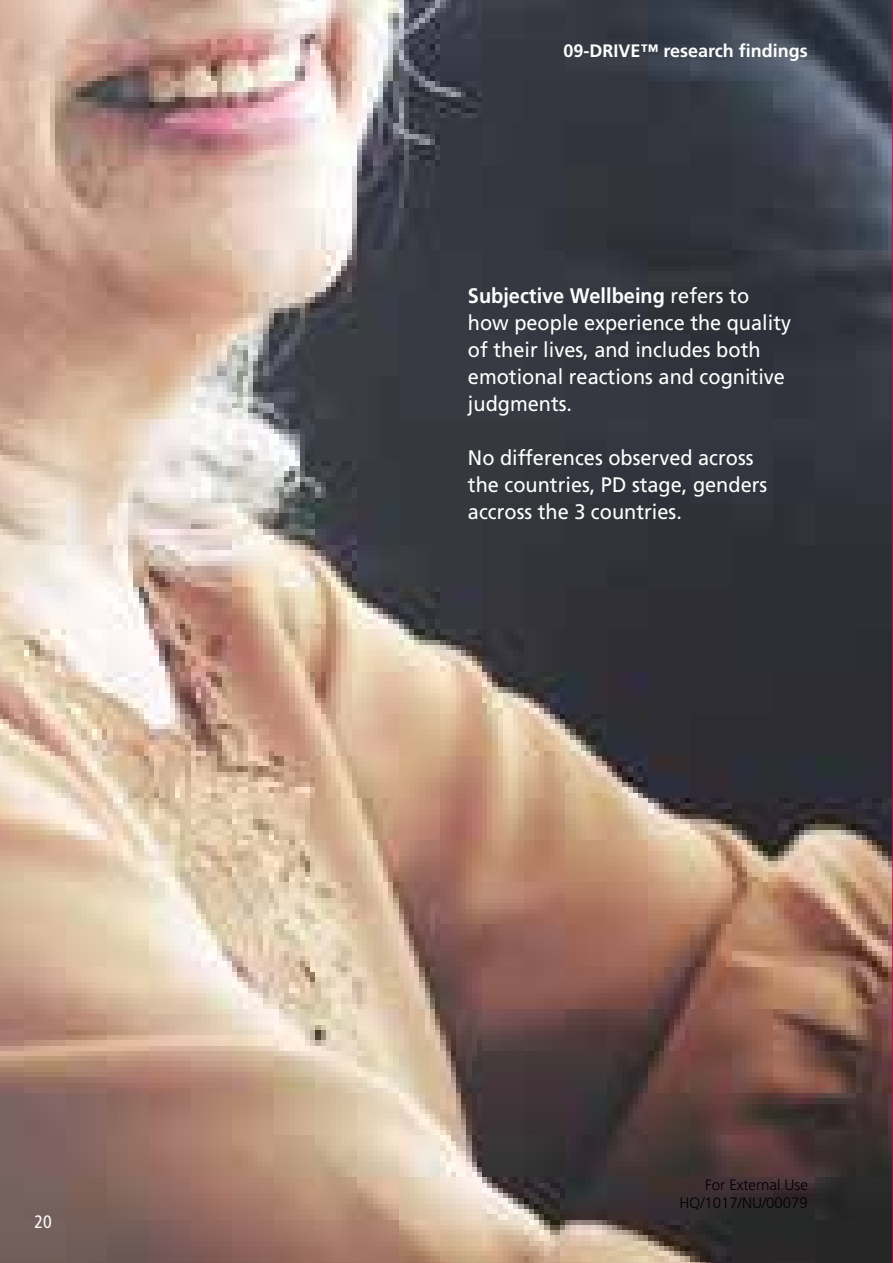
<style>
.page{position:relative;width:893px;height:1263px;background:#fff}
.page>*{position:absolute;margin:0;border:0;box-sizing:border-box;transform-origin:0 0}
.t1{font:21px/27px "Frutiger";color:#fff;scale:.95 1}
.t2{font:700 18px "Frutiger";color:#fff}
.t3{font:condensed 18px "Frutiger";color:#fff}
.t4{font:300 15px/18px "Frutiger";color:#000;text-align:right}
.s1{font-weight:700}
</style>
<div class="page">
<img style="left:0;top:0;width:892px;height:1263px">
<hr style="left:892px;top:0;width:1px;height:1263px;background:#d0004e">
<p class="t3" style="left:35px;top:1211px;width:19px">20</p>
<p class="t2" style="left:563px;top:40px;width:246px">09-DRIVE™ research findings</p>
<p class="t1" style="left:468px;top:282px;width:342px"><span class="s1">Subjective Wellbeing</span> refers to how people experience the quality of their lives, and includes both emotional reactions and cognitive judgments.</p>
<p class="t1" style="left:468px;top:444px;width:317px">No differences observed across the countries, PD stage, genders accross the 3 countries.</p>
<p class="t4" style="left:679px;top:1175px;width:130px">For External Use<br>HQ/1017/NU/00079</p>
</div>
